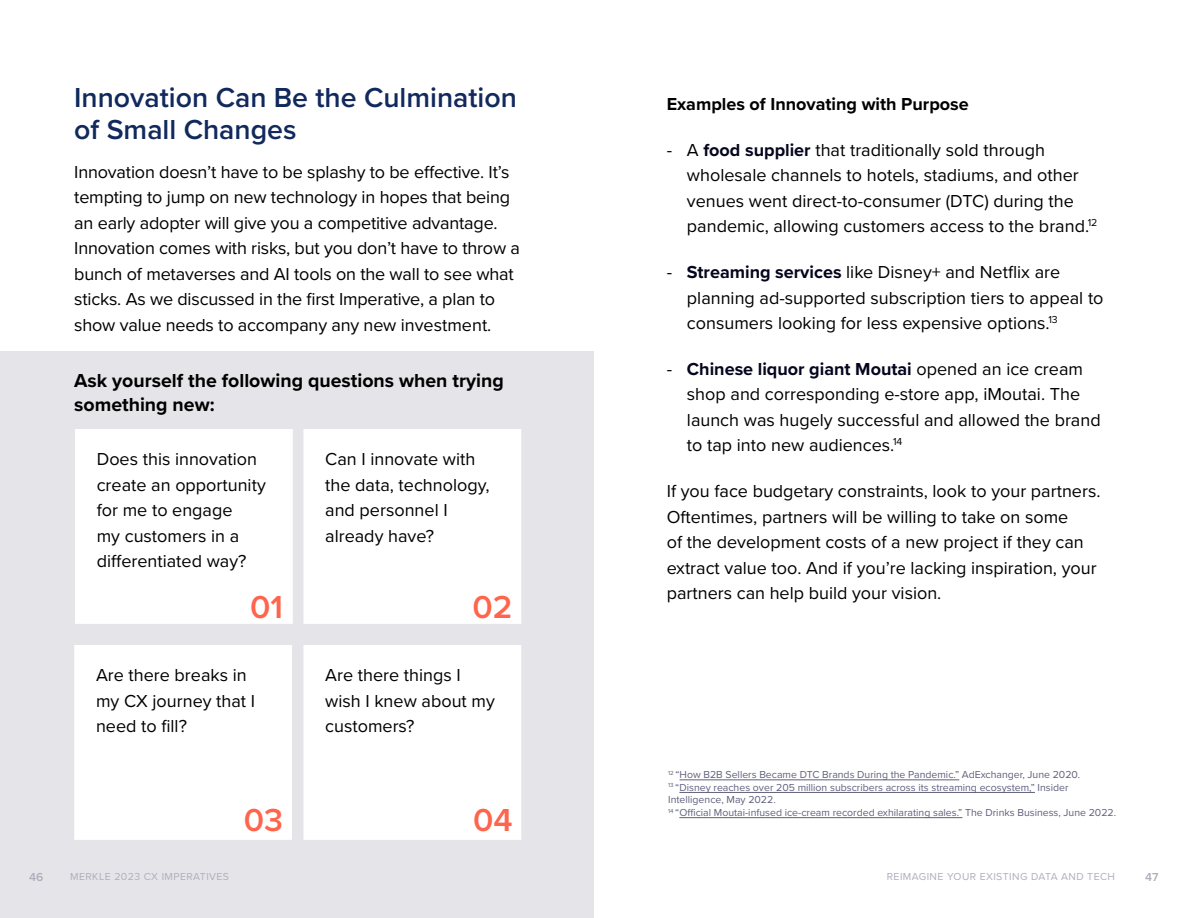
<style>
.page{position:relative;width:1188px;height:918px;background:#fff}
.page>*{position:absolute;margin:0;border:0;box-sizing:border-box;transform-origin:0 0}
.t1{font:600 33px "Proxima Nova";color:#ff644c}
.t2{font:600 28.5px/31.5px "Proxima Nova";color:#12295d}
.t3{font:700 19.5px/24px "Proxima Nova";color:#000}
.t4{font:18px/25.5px "Proxima Nova";color:#000}
.t5{font:700 18px "Proxima Nova";color:#000}
.t6{font:600 12px "Proxima Nova";color:#afaebc}
.t7{font:10.5px/12.6px "Proxima Nova";color:#60607d}
.t8{font:10.5px "Proxima Nova";letter-spacing:.04em;color:#afaebc}
.s1{font-weight:700;color:#05051e}
</style>
<div class="page">
<div style="left:0;top:351px;width:594px;height:567px;background:#e5e5e9"></div>
<hr style="left:680px;top:780px;width:279px;height:1px;background:#60607d">
<hr style="left:679px;top:792px;width:356px;height:1px;background:#60607d">
<hr style="left:679px;top:817px;width:283px;height:1px;background:#60607d">
<div style="left:304px;top:430px;width:216px;height:193px;background:#fff"></div>
<div style="left:303px;top:429px;width:218px;height:195px;border:2px solid #fff"></div>
<div style="left:76px;top:430px;width:216px;height:193px;background:#fff"></div>
<div style="left:75px;top:429px;width:218px;height:195px;border:2px solid #fff"></div>
<div style="left:304px;top:646px;width:216px;height:193px;background:#fff"></div>
<div style="left:303px;top:645px;width:218px;height:195px;border:2px solid #fff"></div>
<div style="left:75px;top:646px;width:216px;height:193px;background:#fff"></div>
<div style="left:74px;top:645px;width:218px;height:195px;border:2px solid #fff"></div>
<h2 class="t2" style="left:74px;top:81px;width:444px">Innovation Can Be the Culmination of Small Changes</h2>
<p class="t4" style="left:74px;top:158px;width:447px">Innovation doesn’t have to be splashy to be effective. It’s tempting to jump on new technology in hopes that being an early adopter will give you a competitive advantage.<br>Innovation comes with risks, but you don’t have to throw a bunch of metaverses and AI tools on the wall to see what sticks. As we discussed in the first Imperative, a plan to show value needs to accompany any new investment.</p>
<p class="t3" style="left:74px;top:368px;width:431px">Ask yourself the following questions when trying something new:</p>
<p class="t4" style="left:97px;top:446px;width:171px">Does this innovation create an opportunity for me to engage<br>my customers in a differentiated way?</p>
<h1 class="t1" style="left:250px;top:582px;width:34px">01</h1>
<p class="t4" style="left:96px;top:662px;width:161px">Are there breaks in my CX journey that I need to fill?</p>
<h1 class="t1" style="left:244px;top:796px;width:41px">03</h1>
<p class="t4" style="left:325px;top:446px;width:166px">Can I innovate with the data, technology, and personnel I already have?</p>
<h1 class="t1" style="left:473px;top:582px;width:41px">02</h1>
<p class="t4" style="left:325px;top:662px;width:171px">Are there things I wish I knew about my customers?</p>
<h1 class="t1" style="left:473px;top:796px;width:41px">04</h1>
<p class="t5" style="left:667px;top:91px;width:304px">Examples of Innovating with Purpose</p>
<p class="t4" style="left:687px;top:136px;width:412px;text-indent:-20px">- A <span class="s1">food supplier</span> that traditionally sold through wholesale channels to hotels, stadiums, and other venues went direct-to-consumer (DTC) during the pandemic, allowing customers access to the brand.<sup>12</sup></p>
<p class="t4" style="left:687px;top:259px;width:418px;text-indent:-20px">- <span class="s1">Streaming services</span> like Disney+ and Netflix are planning ad-supported subscription tiers to appeal to consumers looking for less expensive options.<sup>13</sup></p>
<p class="t4" style="left:687px;top:355px;width:415px;text-indent:-20px">- <span class="s1">Chinese liquor giant Moutai</span> opened an ice cream shop and corresponding e-store app, iMoutai. The launch was hugely successful and allowed the brand to tap into new audiences.<sup>14</sup></p>
<p class="t4" style="left:667px;top:478px;width:435px">If you face budgetary constraints, look to your partners.<br>Oftentimes, partners will be willing to take on some<br>of the development costs of a new project if they can extract value too. And if you’re lacking inspiration, your partners can help build your vision.</p>
<p class="t7" style="left:668px;top:768px;width:449px"><sup>12</sup> “How B2B Sellers Became DTC Brands During the Pandemic.” AdExchanger, June 2020.<br><sup>13</sup> “Disney reaches over 205 million subscribers across its streaming ecosystem,” Insider Intelligence, May 2022.<br><sup>14</sup> “Official Moutai-infused ice-cream recorded exhilarating sales.” The Drinks Business, June 2022.</p>
<p class="t6" style="left:29px;top:868px;width:16px">46</p>
<p class="t8" style="left:70px;top:869px;width:160px">MERKLE 2023 CX IMPERATIVES</p>
<p class="t8" style="left:887px;top:869px;width:230px">REIMAGINE YOUR EXISTING DATA AND TECH</p>
<p class="t6" style="left:1145px;top:868px;width:15px">47</p>
</div>
